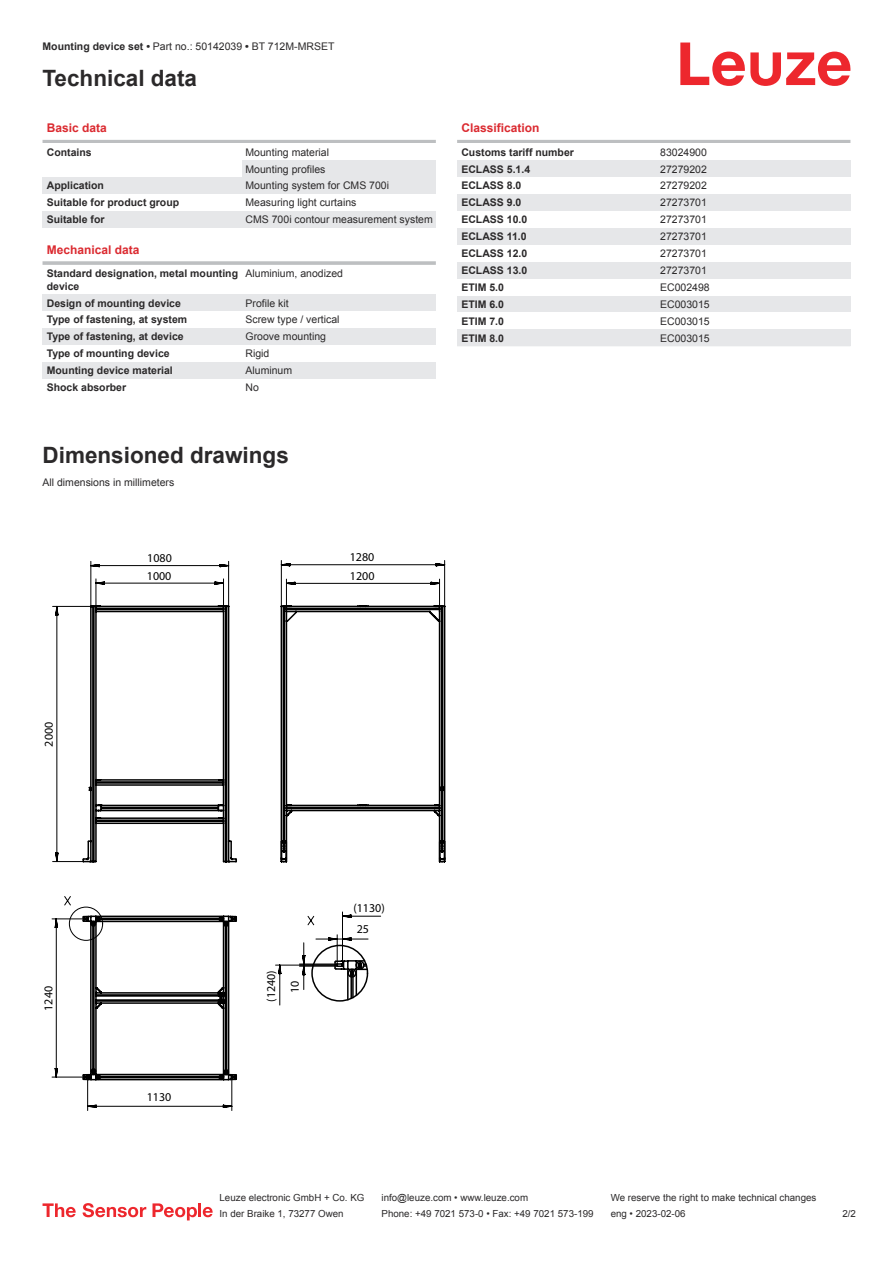
<style>
.page{position:relative;width:893px;height:1263px;background:#fff}
.page>*{position:absolute;margin:0;border:0;box-sizing:border-box;transform-origin:0 0}
.t1{font:700 22.5px "Arial";color:#2b292a}
.t2{font:12px/17.9px "Myriad Pro";color:#000}
.t3{font:700 12px "Arial";color:#db2a30}
.t4{font:10.5px/17px "Arial";color:#2b292a}
.t5{font:700 10.5px/12.6px "Arial";color:#2b292a}
.t6{font:9.75px "Arial";color:#2b292a}
.s1{font-weight:700}
</style>
<div class="page">
<svg style="left:680px;top:43px;width:170px;height:43px"></svg>
<hr style="left:43px;top:140px;width:393px;height:3px;background:#bdbfc1">
<div style="left:242px;top:160px;width:194px;height:17px;background:#e6e7e9"></div>
<div style="left:43px;top:177px;width:199px;height:17px;background:#e6e7e9"></div>
<div style="left:242px;top:177px;width:194px;height:17px;background:#e6e7e9"></div>
<div style="left:43px;top:211px;width:199px;height:17px;background:#e6e7e9"></div>
<div style="left:242px;top:211px;width:194px;height:17px;background:#e6e7e9"></div>
<hr style="left:43px;top:261px;width:393px;height:4px;background:#c5c7c9">
<div style="left:43px;top:294px;width:199px;height:17px;background:#e6e7e9"></div>
<div style="left:242px;top:294px;width:194px;height:17px;background:#e6e7e9"></div>
<div style="left:43px;top:328px;width:199px;height:17px;background:#e6e7e9"></div>
<div style="left:242px;top:328px;width:194px;height:17px;background:#e6e7e9"></div>
<div style="left:43px;top:362px;width:199px;height:17px;background:#e6e7e9"></div>
<div style="left:242px;top:362px;width:194px;height:17px;background:#e6e7e9"></div>
<hr style="left:457px;top:140px;width:393px;height:3px;background:#bdbfc1">
<div style="left:457px;top:160px;width:200px;height:17px;background:#e6e7e9"></div>
<div style="left:657px;top:160px;width:193px;height:17px;background:#e6e7e9"></div>
<div style="left:457px;top:194px;width:200px;height:17px;background:#e6e7e9"></div>
<div style="left:657px;top:194px;width:193px;height:17px;background:#e6e7e9"></div>
<div style="left:457px;top:228px;width:200px;height:17px;background:#e6e7e9"></div>
<div style="left:657px;top:228px;width:193px;height:17px;background:#e6e7e9"></div>
<div style="left:457px;top:262px;width:200px;height:17px;background:#e6e7e9"></div>
<div style="left:657px;top:262px;width:193px;height:17px;background:#e6e7e9"></div>
<div style="left:457px;top:296px;width:200px;height:16px;background:#e6e7e9"></div>
<div style="left:657px;top:296px;width:193px;height:16px;background:#e6e7e9"></div>
<div style="left:457px;top:329px;width:200px;height:17px;background:#e6e7e9"></div>
<div style="left:657px;top:329px;width:193px;height:17px;background:#e6e7e9"></div>
<svg style="left:43px;top:1203px;width:33px;height:14px"></svg>
<svg style="left:83px;top:1203px;width:63px;height:14px"></svg>
<svg style="left:153px;top:1203px;width:44px;height:17px"></svg>
<hr style="left:198px;top:1203px;width:3px;height:14px;background:#ed272d">
<svg style="left:203px;top:1207px;width:10px;height:10px"></svg>
<svg style="left:51px;top:560px;width:394px;height:551px"></svg>
<div style="left:69px;top:907px;width:34px;height:34px;border:1px solid #000;border-radius:50%"></div>
<svg style="left:64px;top:895px;width:7px;height:11px"></svg>
<p class="t4" style="left:43px;top:39px;width:293px"><span class="s1">Mounting device set •</span> Part no.: 50142039 <span class="s1">•</span> BT 712M-MRSET</p>
<h1 class="t1" style="left:43px;top:70px;width:156px">Technical data</h1>
<p class="t3" style="left:47px;top:123px;width:62px">Basic data</p>
<p class="t5" style="left:47px;top:147px;width:46px">Contains</p>
<p class="t4" style="left:246px;top:144px;width:85px">Mounting material<br>Mounting profiles</p>
<p class="t5" style="left:47px;top:180px;width:59px">Application</p>
<p class="t4" style="left:246px;top:178px;width:145px">Mounting system for CMS 700i</p>
<p class="t5" style="left:47px;top:197px;width:134px">Suitable for product group</p>
<p class="t4" style="left:246px;top:195px;width:112px">Measuring light curtains</p>
<p class="t5" style="left:47px;top:214px;width:59px">Suitable for</p>
<p class="t4" style="left:246px;top:212px;width:189px">CMS 700i contour measurement system</p>
<p class="t3" style="left:47px;top:245px;width:94px">Mechanical data</p>
<p class="t5" style="left:47px;top:268px;width:193px">Standard designation, metal mounting device</p>
<p class="t4" style="left:246px;top:266px;width:99px">Aluminium, anodized</p>
<p class="t5" style="left:47px;top:298px;width:136px">Design of mounting device</p>
<p class="t4" style="left:246px;top:295px;width:45px">Profile kit</p>
<p class="t5" style="left:47px;top:314px;width:142px">Type of fastening, at system</p>
<p class="t4" style="left:246px;top:312px;width:95px">Screw type / vertical</p>
<p class="t5" style="left:47px;top:331px;width:138px">Type of fastening, at device</p>
<p class="t4" style="left:246px;top:329px;width:82px">Groove mounting</p>
<p class="t5" style="left:47px;top:348px;width:124px">Type of mounting device</p>
<p class="t4" style="left:246px;top:346px;width:25px">Rigid</p>
<p class="t5" style="left:47px;top:365px;width:128px">Mounting device material</p>
<p class="t4" style="left:246px;top:363px;width:48px">Aluminum</p>
<p class="t5" style="left:47px;top:382px;width:81px">Shock absorber</p>
<p class="t4" style="left:246px;top:380px;width:15px">No</p>
<h1 class="t1" style="left:43px;top:447px;width:248px">Dimensioned drawings</h1>
<p class="t4" style="left:43px;top:475px;width:133px">All dimensions in millimeters</p>
<p class="t2" style="left:147px;top:550px;width:27px">1080<br>1000</p>
<p class="t2" style="left:350px;top:548px;width:26px;line-height:18.9px">1280<br>1200</p>
<p class="t3" style="left:461px;top:123px;width:80px">Classification</p>
<p class="t5" style="left:461px;top:147px;width:114px">Customs tariff number</p>
<p class="t4" style="left:660px;top:144px;width:48px">83024900</p>
<p class="t5" style="left:461px;top:164px;width:70px">ECLASS 5.1.4</p>
<p class="t4" style="left:660px;top:161px;width:48px">27279202</p>
<p class="t5" style="left:461px;top:180px;width:62px">ECLASS 8.0</p>
<p class="t4" style="left:660px;top:178px;width:48px">27279202</p>
<p class="t5" style="left:461px;top:197px;width:62px">ECLASS 9.0</p>
<p class="t4" style="left:660px;top:195px;width:48px">27273701</p>
<p class="t5" style="left:461px;top:214px;width:67px">ECLASS 10.0</p>
<p class="t4" style="left:660px;top:212px;width:48px">27273701</p>
<p class="t5" style="left:461px;top:231px;width:67px">ECLASS 11.0</p>
<p class="t4" style="left:660px;top:229px;width:48px">27273701</p>
<p class="t5" style="left:461px;top:248px;width:67px">ECLASS 12.0</p>
<p class="t4" style="left:660px;top:246px;width:48px">27273701</p>
<p class="t5" style="left:461px;top:265px;width:67px">ECLASS 13.0</p>
<p class="t4" style="left:660px;top:263px;width:48px">27273701</p>
<p class="t5" style="left:461px;top:282px;width:44px">ETIM 5.0</p>
<p class="t4" style="left:660px;top:280px;width:51px">EC002498</p>
<p class="t5" style="left:461px;top:299px;width:44px">ETIM 6.0</p>
<p class="t4" style="left:660px;top:297px;width:51px">EC003015</p>
<p class="t5" style="left:461px;top:316px;width:44px">ETIM 7.0</p>
<p class="t4" style="left:660px;top:313px;width:51px">EC003015</p>
<p class="t5" style="left:461px;top:333px;width:44px">ETIM 8.0</p>
<p class="t4" style="left:660px;top:330px;width:51px">EC003015</p>
<p class="t2" style="left:41px;top:746px;width:26px;rotate:-90deg">2000</p>
<p class="t2" style="left:40px;top:1011px;width:26px;rotate:-90deg">1240</p>
<p class="t2" style="left:147px;top:1088px;width:26px">1130</p>
<p class="t2" style="left:260px;top:1001px;width:33px;line-height:23.5px;text-align:center;rotate:-90deg">(1240)<br>10</p>
<p class="t2" style="left:353px;top:898px;width:33px;line-height:21px">(1130)<br>25</p>
<p class="t6" style="left:220px;top:1194px;width:146px">Leuze electronic GmbH + Co. KG</p>
<p class="t6" style="left:381px;top:1194px;width:148px">info@leuze.com • www.leuze.com</p>
<p class="t6" style="left:611px;top:1194px;width:207px">We reserve the right to make technical changes</p>
<p class="t6" style="left:220px;top:1210px;width:126px">In der Braike 1, 73277 Owen</p>
<p class="t6" style="left:381px;top:1210px;width:214px">Phone: +49 7021 573-0 • Fax: +49 7021 573-199</p>
<p class="t6" style="left:611px;top:1210px;width:76px">eng • 2023-02-06</p>
<p class="t6" style="left:842px;top:1210px;width:15px">2 /2</p>
</div>
